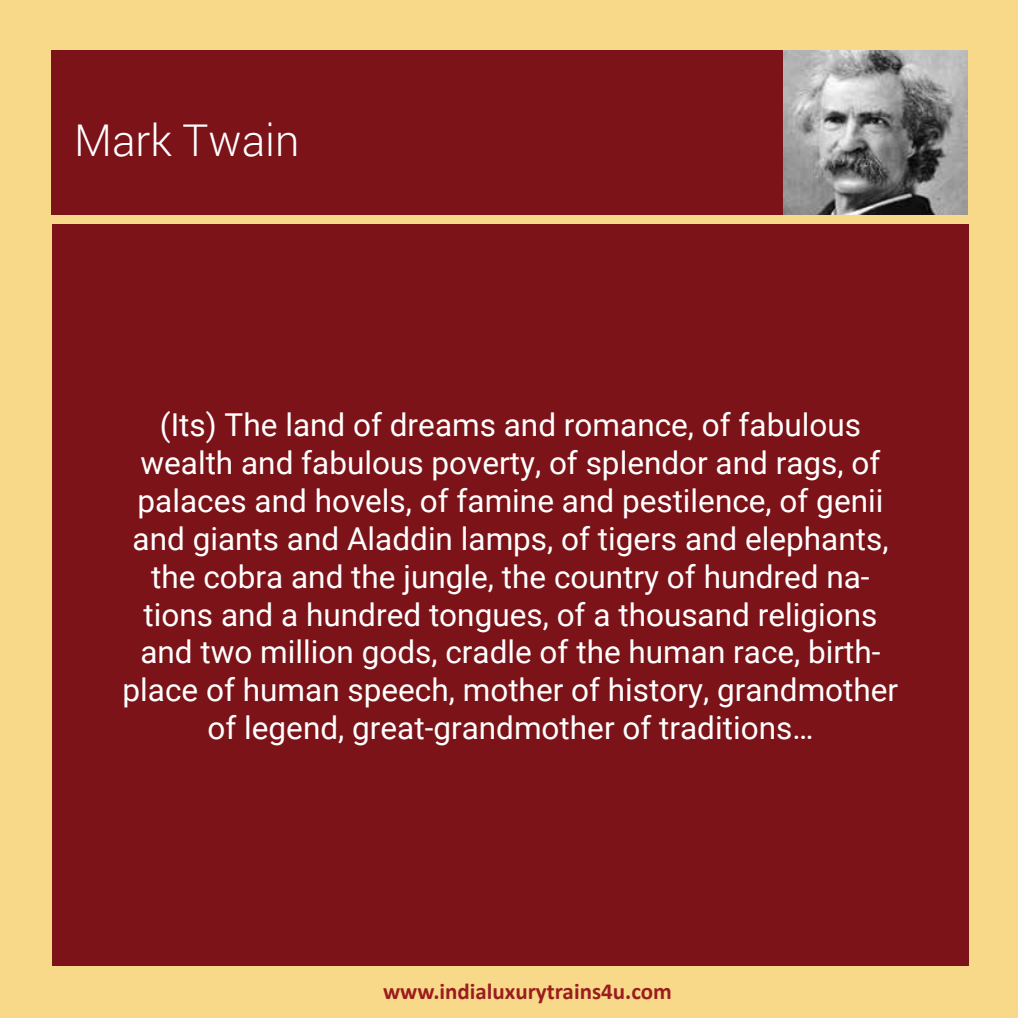
<style>
.page{position:relative;width:1018px;height:1018px;background:#fff}
.page>*{position:absolute;margin:0;border:0;box-sizing:border-box;transform-origin:0 0}
.t1{font:300 43.75px "Roboto";color:#fff}
.t2{font:31.5px/37.8px "Roboto";color:#fff;text-align:center}
.t3{font:700 22.93px "Calibri";color:#9b1c1f}
</style>
<div class="page">
<div style="left:0;top:0;width:1017px;height:1017px;background:#f8d989"></div>
<div style="left:51px;top:51px;width:916px;height:164px;background:#7c1318"></div>
<div style="left:52px;top:224px;width:916px;height:741px;background:#7c1318"></div>
<img style="left:783px;top:51px;width:184px;height:164px">
<h1 class="t1" style="left:74px;top:111px;width:227px">Mark Twain</h1>
<p class="t2" style="left:123px;top:405px;width:777px">(Its) The land of dreams and romance, of fabulous wealth and fabulous poverty, of splendor and rags, of palaces and hovels, of famine and pestilence, of genii and giants and Aladdin lamps, of tigers and elephants, the cobra and the jungle, the country of hundred na&shy;tions and a hundred tongues, of a thousand religions and two million gods, cradle of the human race, birth&shy;place of human speech, mother of history, grandmother of legend, great-grandmother of traditions…</p>
<p class="t3" style="left:383px;top:974px;width:290px">www.indialuxurytrains4u.com</p>
</div>
